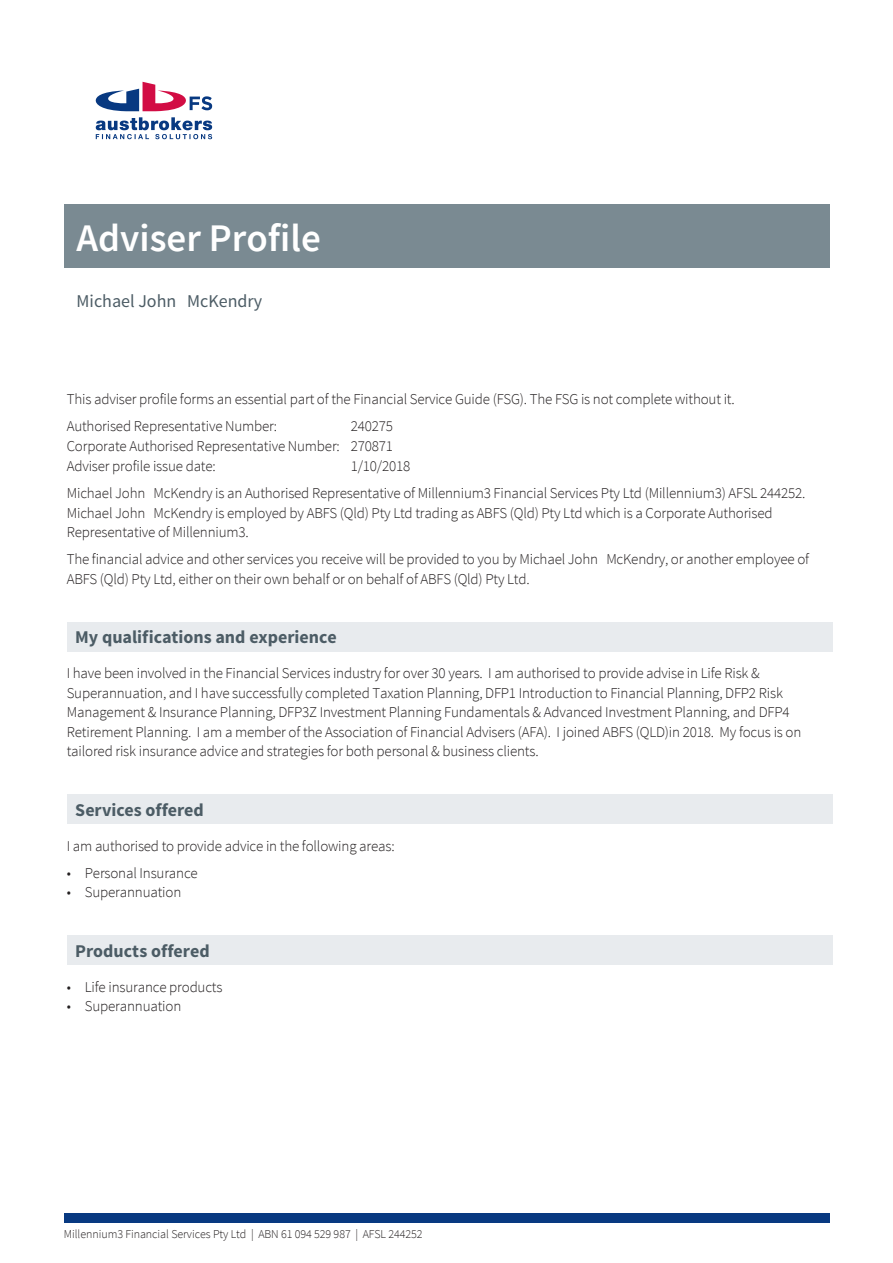
<style>
.page{position:relative;width:893px;height:1263px;background:#fff}
.page>*{position:absolute;margin:0;border:0;box-sizing:border-box;transform-origin:0 0}
.t1{font:600 39px "Source Sans Pro";color:#fff}
.t2{font:700 18px "Source Sans Pro";color:#4c5c65}
.t3{font:18px "Source Sans Pro";color:#4c5c65}
.t4{font:300 15px/19.5px "Source Sans Pro";letter-spacing:-.01em;color:#231f20}
.t5{font:300 12px "Source Sans Pro";letter-spacing:-.005em;color:#231f20}
</style>
<div class="page">
<div style="left:64px;top:204px;width:765px;height:64px;background:#7a8a92"></div>
<div style="left:64px;top:1213px;width:765px;height:9px;background:#083981"></div>
<svg style="left:95px;top:82px;width:117px;height:29px"></svg>
<svg style="left:96px;top:117px;width:116px;height:22px"></svg>
<div style="left:67px;top:622px;width:765px;height:29px;background:#e8ebee"></div>
<div style="left:67px;top:795px;width:765px;height:29px;background:#e8ebee"></div>
<div style="left:67px;top:936px;width:765px;height:29px;background:#e8ebee"></div>
<h1 class="t1" style="left:77px;top:215px;width:246px">Adviser Profile</h1>
<p class="t3" style="left:77px;top:295px;width:187px">Michael John McKendry</p>
<p class="t4" style="left:67px;top:386px;width:669px;line-height:27px">This adviser profile forms an essential part of the Financial Service Guide (FSG). The FSG is not complete without it.<br>Authorised Representative Number:</p>
<p class="t4" style="left:67px;top:417px;width:328px;line-height:20.2px;text-align:justify;text-indent:284px">240275<br>Corporate Authorised Representative Number: 270871<br>Adviser profile issue date:</p>
<p class="t4" style="left:67px;top:454px;width:740px;line-height:27px;text-indent:284px">1/10/2018<br>Michael John McKendry is an Authorised Representative of Millennium3 Financial Services Pty Ltd (Millennium3) AFSL 244252.</p>
<p class="t4" style="left:67px;top:504px;width:707px">Michael John McKendry is employed by ABFS (Qld) Pty Ltd trading as ABFS (Qld) Pty Ltd which is a Corporate Authorised<br>Representative of Millennium3.</p>
<p class="t4" style="left:67px;top:551px;width:744px">The financial advice and other services you receive will be provided to you by Michael John McKendry, or another employee of<br>ABFS (Qld) Pty Ltd, either on their own behalf or on behalf of ABFS (Qld) Pty Ltd.</p>
<p class="t2" style="left:75px;top:630px;width:263px">My qualifications and experience</p>
<p class="t4" style="left:67px;top:665px;width:736px">I have been involved in the Financial Services industry for over 30 years. I am authorised to provide advise in Life Risk &amp; Superannuation, and I have successfully completed Taxation Planning, DFP1 Introduction to Financial Planning, DFP2 Risk Management &amp; Insurance Planning, DFP3Z Investment Planning Fundamentals &amp; Advanced Investment Planning, and DFP4<br>Retirement Planning. I am a member of the Association of Financial Advisers (AFA). I joined ABFS (QLD)in 2018. My focus is on tailored risk insurance advice and strategies for both personal &amp; business clients.</p>
<p class="t2" style="left:75px;top:803px;width:130px">Services offered</p>
<p class="t4" style="left:67px;top:837px;width:329px">I am authorised to provide advice in the following areas:</p>
<p class="t4" style="left:67px;top:864px;width:133px">• Personal Insurance</p>
<p class="t4" style="left:67px;top:884px;width:116px">• Superannuation</p>
<p class="t2" style="left:75px;top:944px;width:136px">Products offered</p>
<p class="t4" style="left:67px;top:978px;width:157px">• Life insurance products</p>
<p class="t4" style="left:67px;top:998px;width:116px">• Superannuation</p>
<p class="t5" style="left:64px;top:1229px;width:360px">Millennium3 Financial Services Pty Ltd | ABN 61 094 529 987 | AFSL 244252</p>
</div>
